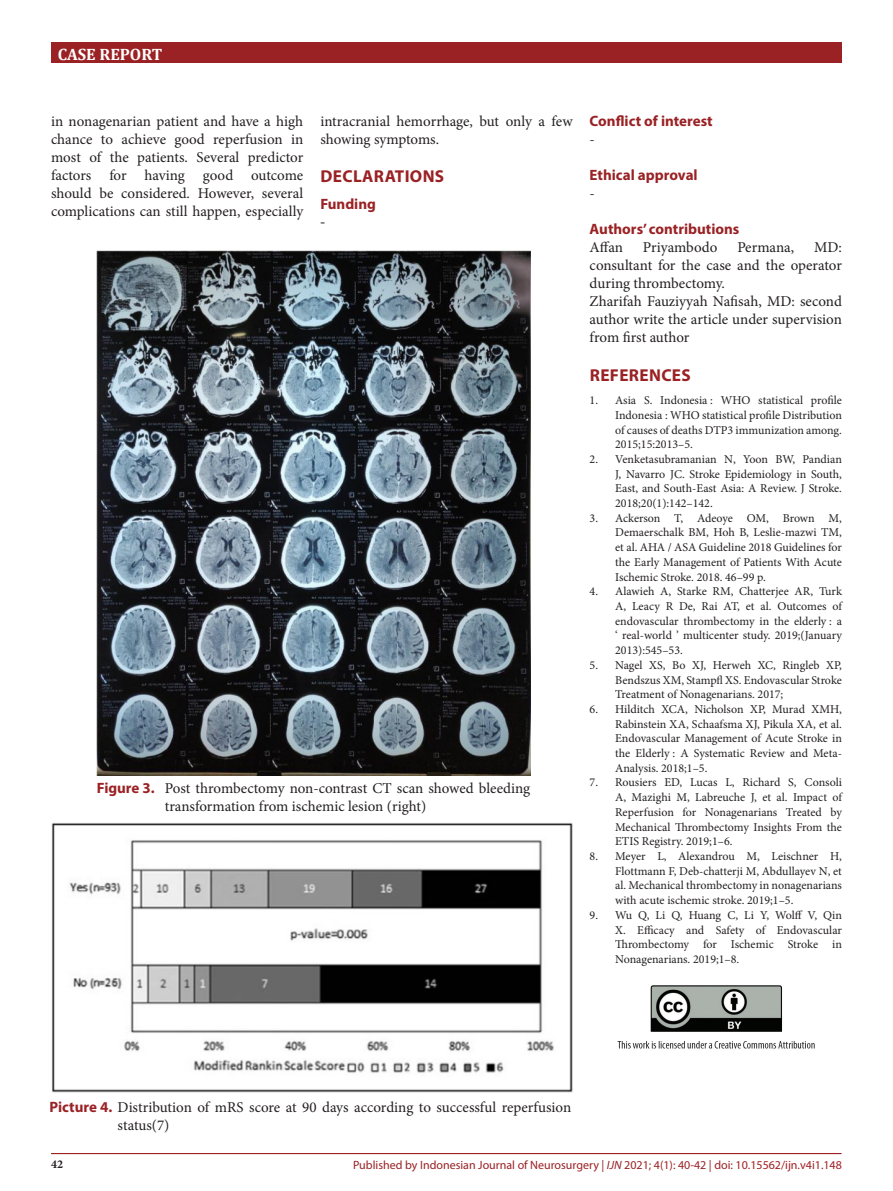
<style>
.page{position:relative;width:893px;height:1191px;background:#fff}
.page>*{position:absolute;margin:0;border:0;box-sizing:border-box;transform-origin:0 0}
.judul{font:700 17.25px "Myriad Pro";letter-spacing:.02em;color:#9a2124}
.t1{font:700 16.5px "Cambria";color:#fff}
.Text{font:15px/18px "Minion Pro";color:#231f20;text-align:justify}
.sub_judul_ISM{font:700 15px/18px "Myriad Pro";color:#9a2124}
.sub_judul_ISM-2{font:15px "Minion Pro";color:#231f20}
.t2{font:12px/14.7px "Minion Pro";color:#231f20;text-align:justify}
.t3{font:12px "Myriad Pro";color:#9a2124}
.t4{font:700 12px "Minion Pro";color:#231f20}
.s1{font-weight:400;color:#231f20}
.s2{font-family:"Myriad Pro";font-weight:700;color:#9a2124}
.s3{font-style:italic}
.s4{color:#a11f23}
</style>
<div class="page">
<div style="left:51px;top:43px;width:790px;height:20px;background:#9a2124"></div>
<hr style="left:51px;top:1153px;width:790px;height:1px;background:#9a2124">
<img style="left:97px;top:250px;width:433px;height:525px">
<img style="left:52px;top:823px;width:521px;height:269px">
<img style="left:617px;top:985px;width:198px;height:64px">
<h2 class="t1" style="left:58px;top:44px;width:106px">CASE REPORT</h2>
<p class="Text" style="left:51px;top:112px;width:254px">in nonagenarian patient and have a high chance to achieve good reperfusion in most of the patients. Several predictor factors for having good outcome should be considered. However, several complications can still happen, especially</p>
<p class="Text" style="left:320px;top:112px;width:254px">intracranial hemorrhage, but only a few showing symptoms.</p>
<p class="judul" style="left:320px;top:165px;width:125px">DECLARATIONS</p>
<p class="sub_judul_ISM" style="left:320px;top:194px;width:57px">Funding <span class="s1">-</span></p>
<p class="Text" style="left:165px;top:779px;width:367px;text-indent:-68px"><span class="s2">Figure 3.</span> Post thrombectomy non-contrast CT scan showed bleeding transformation from ischemic lesion (right)</p>
<p class="sub_judul_ISM" style="left:590px;top:112px;width:125px">Conflict of interest</p>
<p class="sub_judul_ISM-2" style="left:590px;top:129px;width:7px">-</p>
<p class="sub_judul_ISM" style="left:590px;top:166px;width:110px">Ethical approval</p>
<p class="Text" style="left:590px;top:184px;width:7px">-</p>
<p class="sub_judul_ISM" style="left:590px;top:220px;width:151px">Authors’ contributions</p>
<p class="Text" style="left:590px;top:238px;width:35px">Affan</p>
<p class="Text" style="left:643px;top:238px;width:76px">Priyambodo</p>
<p class="Text" style="left:737px;top:238px;width:58px">Permana,</p>
<p class="Text" style="left:590px;top:238px;width:254px;text-indent:224px">MD: consultant for the case and the operator during thrombectomy.</p>
<p class="Text" style="left:590px;top:292px;width:254px">Zharifah Fauziyyah Nafisah, MD: second author write the article under supervision from first author</p>
<p class="judul" style="left:590px;top:364px;width:102px">REFERENCES</p>
<p class="t2" style="left:615px;top:393px;width:228px;text-indent:-26px">1. Asia S. Indonesia : WHO statistical profile Indonesia : WHO statistical profile Distribution of causes of deaths DTP3 immunization among.<br>2015;15:2013–5.</p>
<p class="t2" style="left:615px;top:452px;width:228px;text-indent:-26px">2. Venketasubramanian N, Yoon BW, Pandian J, Navarro JC. Stroke Epidemiology in South, East, and South-East Asia: A Review. J Stroke.<br>2018;20(1):142–142.</p>
<p class="t2" style="left:615px;top:510px;width:228px;text-indent:-26px">3. Ackerson T, Adeoye OM, Brown M, Demaerschalk BM, Hoh B, Leslie-mazwi TM, et al. AHA / ASA Guideline 2018 Guidelines for the Early Management of Patients With Acute Ischemic Stroke. 2018. 46–99 p.</p>
<p class="t2" style="left:615px;top:584px;width:228px;text-indent:-26px">4. Alawieh A, Starke RM, Chatterjee AR, Turk A, Leacy R De, Rai AT, et al. Outcomes of endovascular thrombectomy in the elderly : a ‘ real-world ’ multicenter study. 2019;(January 2013):545–53.</p>
<p class="t2" style="left:615px;top:657px;width:228px;text-indent:-26px">5. Nagel XS, Bo XJ, Herweh XC, Ringleb XP, Bendszus XM, Stampfl XS. Endovascular Stroke Treatment of Nonagenarians. 2017;</p>
<p class="t2" style="left:615px;top:702px;width:228px;text-indent:-26px">6. Hilditch XCA, Nicholson XP, Murad XMH, Rabinstein XA, Schaafsma XJ, Pikula XA, et al.<br>Endovascular Management of Acute Stroke in the Elderly : A Systematic Review and Meta-Analysis. 2018;1–5.</p>
<p class="t2" style="left:615px;top:775px;width:228px;text-indent:-26px">7. Rousiers ED, Lucas L, Richard S, Consoli A, Mazighi M, Labreuche J, et al. Impact of Reperfusion for Nonagenarians Treated by Mechanical Thrombectomy Insights From the ETIS Registry. 2019;1–6.</p>
<p class="t2" style="left:615px;top:849px;width:228px;text-indent:-26px">8. Meyer L, Alexandrou M, Leischner H, Flottmann F, Deb-chatterji M, Abdullayev N, et al. Mechanical thrombectomy in nonagenarians with acute ischemic stroke. 2019;1–5.</p>
<p class="t2" style="left:615px;top:907px;width:228px;text-indent:-26px">9. Wu Q, Li Q, Huang C, Li Y, Wolff V, Qin X. Efficacy and Safety of Endovascular Thrombectomy for Ischemic Stroke in Nonagenarians. 2019;1–8.</p>
<p class="Text" style="left:118px;top:1098px;width:455px;text-indent:-68px"><span class="s2">Picture 4.</span> Distribution of mRS score at 90 days according to successful reperfusion status(7)</p>
<p class="t4" style="left:51px;top:1156px;width:13px">42</p>
<p class="t3" style="left:353px;top:1157px;width:490px">Published by Indonesian Journal of Neurosurgery | <span class="s3">IJN</span> 2021; 4(1): 40-42 | doi: <span class="s4">10.15562/ijn.v4i1.148</span></p>
</div>
